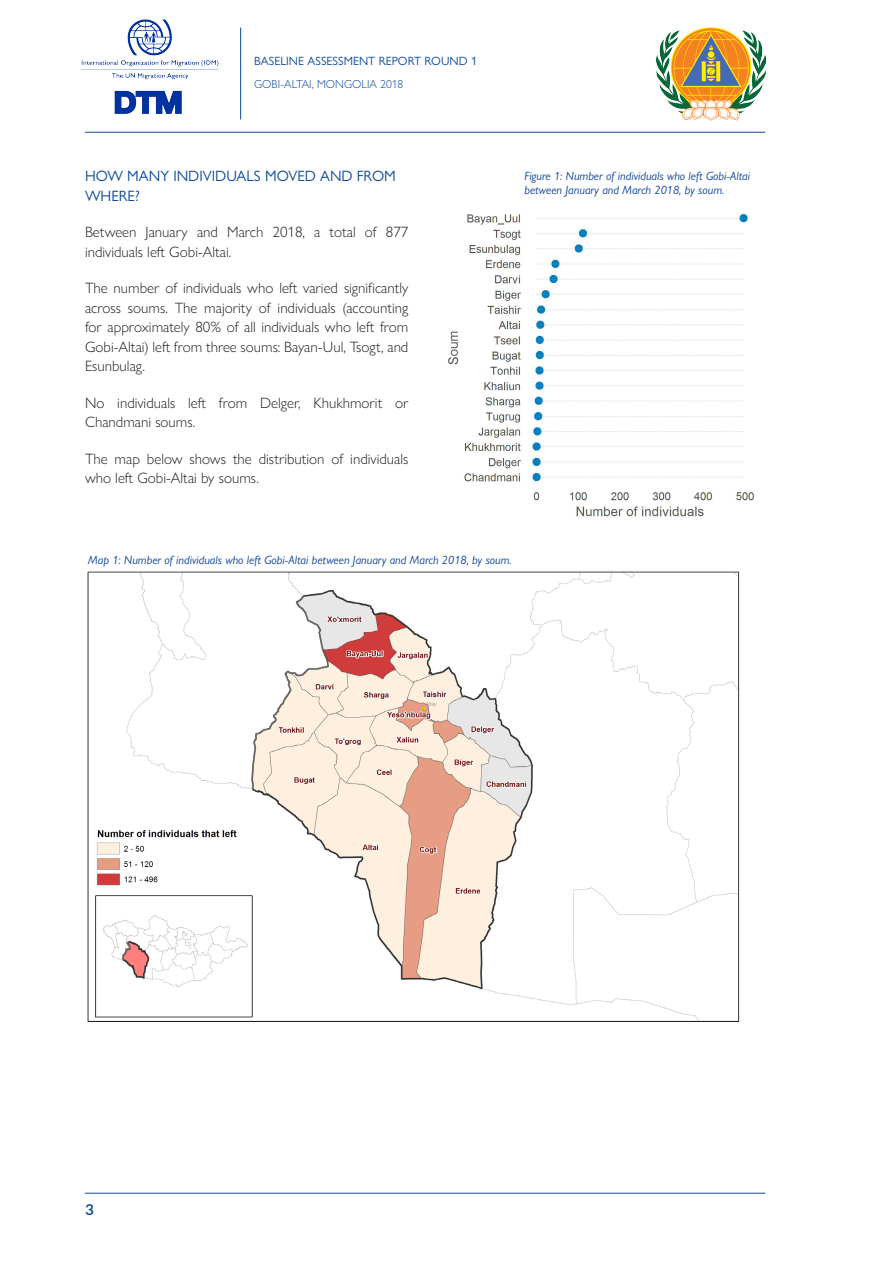
<style>
.page{position:relative;width:893px;height:1263px;background:#fff}
.page>*{position:absolute;margin:0;border:0;box-sizing:border-box;transform-origin:0 0}
.body_text_new{font:300 15px/19.5px "Gill Sans Nova";color:#231f20}
.HEADING_1_NEW{font:15px/19.5px "Gill Sans Nova";color:#0d4c9b}
.t1{font:700 15px "Lato";color:#0d4c9b}
.t2{font:italic 12px/14.4px "Gill Sans Nova";color:#0b4199}
.t3{font:12px "Gill Sans Nova";color:#0d4c9b}
.t4{font:300 11.55px "Gill Sans Nova";color:#0d4c9b}
</style>
<div class="page">
<hr style="left:240px;top:28px;width:1px;height:91px;background:#0d4c9b">
<hr style="left:85px;top:132px;width:680px;height:1px;background:#0d4c9b">
<hr style="left:85px;top:1193px;width:680px;height:1px;background:#0d4c9b">
<img style="left:81px;top:19px;width:138px;height:95px">
<img style="left:656px;top:28px;width:109px;height:93px">
<img style="left:447px;top:212px;width:308px;height:306px">
<img style="left:87px;top:571px;width:653px;height:451px">
<p class="t3" style="left:254px;top:54px;width:225px">BASELINE ASSESSMENT REPORT ROUND 1</p>
<p class="t4" style="left:254px;top:77px;width:151px">GOBI-ALTAI, MONGOLIA 2018</p>
<p class="HEADING_1_NEW" style="left:85px;top:166px;width:312px">HOW MANY INDIVIDUALS MOVED AND FROM<br>WHERE?</p>
<p class="body_text_new" style="left:85px;top:222px;width:325px">Between January and March 2018, a total of 877 individuals left Gobi-Altai.</p>
<p class="body_text_new" style="left:85px;top:278px;width:325px;text-align:justify">The number of individuals who left varied significantly across soums. The majority of individuals (accounting for approximately 80% of all individuals who left from Gobi-Altai) left from three soums: Bayan-Uul, Tsogt, and Esunbulag.</p>
<p class="body_text_new" style="left:85px;top:393px;width:325px">No individuals left from Delger, Khukhmorit or<br>Chandmani soums.</p>
<p class="body_text_new" style="left:85px;top:449px;width:325px">The map below shows the distribution of individuals who left Gobi-Altai by soums.</p>
<p class="t2" style="left:524px;top:168px;width:227px">Figure 1: Number of individuals who left Gobi-Altai between January and March 2018, by soum.</p>
<p class="t2" style="left:88px;top:552px;width:425px">Map 1: Number of individuals who left Gobi-Altai between January and March 2018, by soum.</p>
<p class="t1" style="left:85px;top:1200px;width:10px">3</p>
</div>
